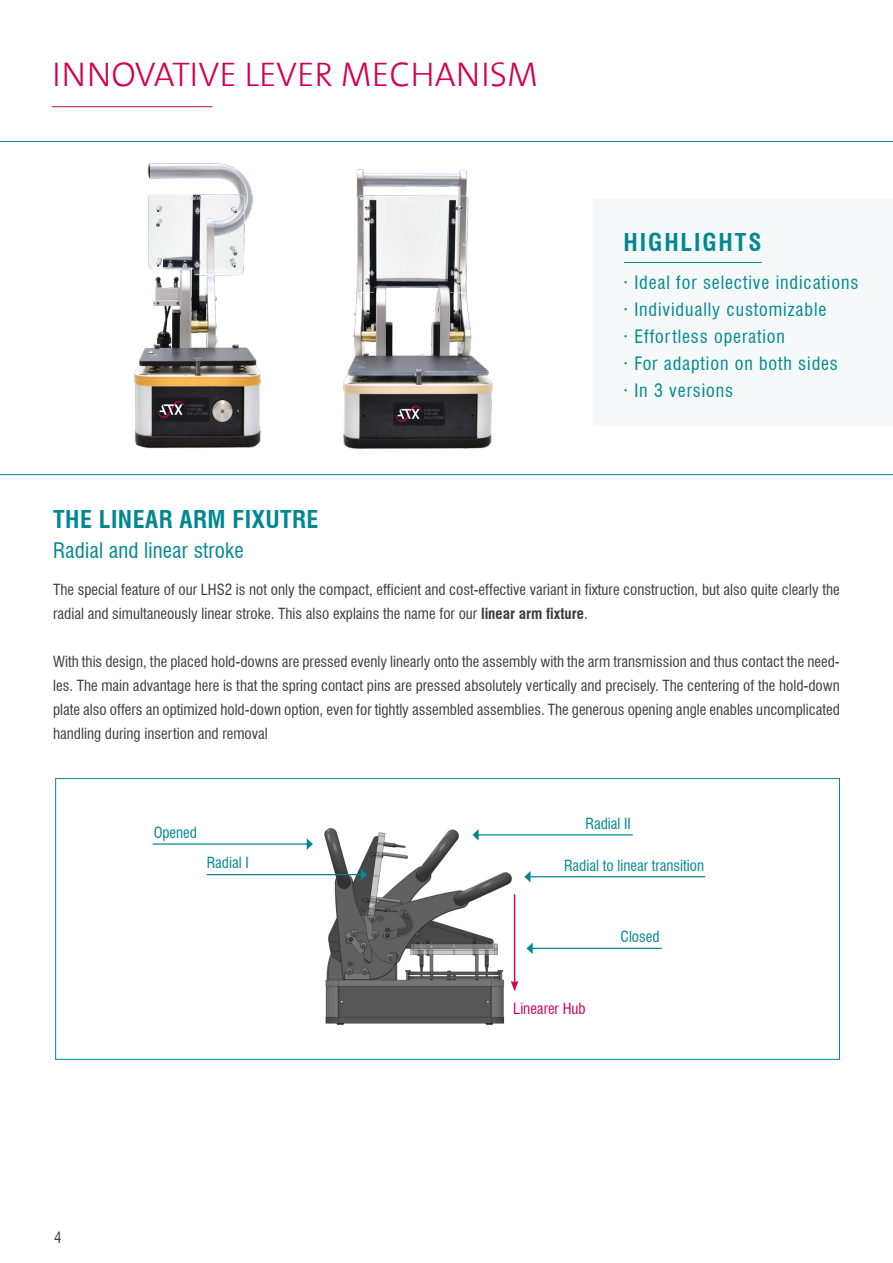
<style>
.page{position:relative;width:893px;height:1263px;background:#fff}
.page>*{position:absolute;margin:0;border:0;box-sizing:border-box;transform-origin:0 0}
.t1{font:300 34.5px "The Sans";color:#d2004e}
.t2{font:700 condensed 24px "Swiss 721 BT";letter-spacing:.02em;color:#008891}
.t3{font:700 condensed 24px "Swiss 721 BT";letter-spacing:.08em;color:#008891}
.t4{font:condensed 21px "Swiss 721 BT";letter-spacing:.01em;color:#008891}
.t5{font:condensed 18px/27px "Swiss 721 BT";letter-spacing:.05em;color:#008891}
.t6{font:condensed 15px/24px "Swiss 721 BT";color:#3c3c3b}
.t7{font:condensed 15px "Swiss 721 BT";color:#008891}
.t8{font:condensed 15px "Swiss 721 BT";color:#d2004e}
.s1{font-weight:700}
</style>
<div class="page">
<svg style="left:0;top:141px;width:893px;height:334px"></svg>
<hr style="left:52px;top:106px;width:160px;height:1px;background:#d2004e">
<img style="left:304px;top:828px;width:222px;height:197px">
<hr style="left:153px;top:843px;width:154px;height:2px;background:#008891">
<svg style="left:307px;top:838px;width:6px;height:12px"></svg>
<hr style="left:207px;top:874px;width:155px;height:1px;background:#008891">
<svg style="left:361px;top:869px;width:6px;height:11px"></svg>
<hr style="left:478px;top:834px;width:155px;height:1px;background:#008891">
<svg style="left:472px;top:829px;width:7px;height:12px"></svg>
<hr style="left:530px;top:876px;width:175px;height:1px;background:#008891">
<svg style="left:524px;top:871px;width:6px;height:11px"></svg>
<hr style="left:532px;top:948px;width:130px;height:1px;background:#008891">
<svg style="left:526px;top:943px;width:7px;height:11px"></svg>
<hr style="left:514px;top:894px;width:1px;height:89px;background:#d2004e">
<svg style="left:511px;top:981px;width:7px;height:10px"></svg>
<hr style="left:624px;top:262px;width:138px;height:1px;background:#008891">
<h1 class="t1" style="left:52px;top:46px;width:487px">INNOVATIVE LEVER MECHANISM</h1>
<h2 class="t3" style="left:624px;top:228px;width:139px">HIGHLIGHTS</h2>
<p class="t5" style="left:624px;top:269px;width:236px">· Ideal for selective indications · Individually customizable<br>· Effortless operation<br>· For adaption on both sides<br>· In 3 versions</p>
<h2 class="t2" style="left:53px;top:504px;width:267px">THE LINEAR ARM FIXUTRE</h2>
<h3 class="t4" style="left:53px;top:537px;width:192px">Radial and linear stroke</h3>
<p class="t6" style="left:53px;top:578px;width:788px">The special feature of our LHS2 is not only the compact, efficient and cost-effective variant in fixture construction, but also quite clearly the radial and simultaneously linear stroke. This also explains the name for our <span class="s1">linear arm fixture</span>.</p>
<p class="t6" style="left:53px;top:650px;width:788px;text-align:justify">With this design, the placed hold-downs are pressed evenly linearly onto the assembly with the arm transmission and thus contact the need&shy;les. The main advantage here is that the spring contact pins are pressed absolutely vertically and precisely. The centering of the hold-down plate also offers an optimized hold-down option, even for tightly assembled assemblies. The generous opening angle enables uncomplicated handling during insertion and removal</p>
<p class="t7" style="left:154px;top:823px;width:45px">Opened</p>
<p class="t7" style="left:207px;top:854px;width:43px">Radial I</p>
<p class="t6" style="left:54px;top:1225px;width:9px">4</p>
<p class="t7" style="left:586px;top:814px;width:47px">Radial II</p>
<p class="t7" style="left:564px;top:856px;width:142px">Radial to linear transition</p>
<p class="t8" style="left:513px;top:1000px;width:74px">Linearer Hub</p>
<p class="t7" style="left:620px;top:928px;width:41px">Closed</p>
</div>
